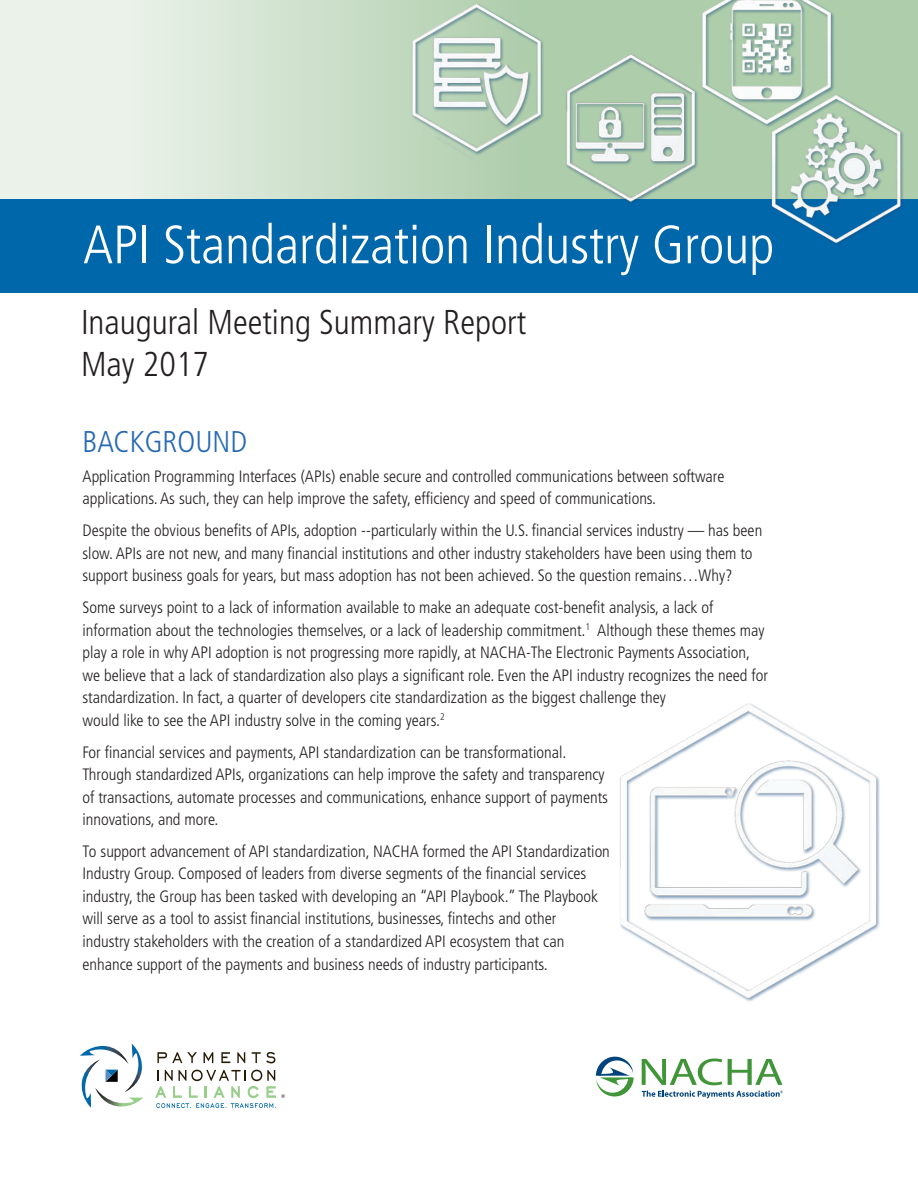
<style>
.page{position:relative;width:918px;height:1188px;background:#fff}
.page>*{position:absolute;margin:0;border:0;box-sizing:border-box;transform-origin:0 0}
.t1{font:300 condensed 54px "Frutiger";color:#fff}
.t2{font:300 condensed 34.5px/41.4px "Frutiger";color:#231f20}
.t3{font:300 condensed 30px "Frutiger";color:#2669b2}
.t4{font:300 condensed 16.5px/22.5px "Frutiger";color:#231f20}
</style>
<div class="page">
<svg style="left:642px;top:1059px;width:80px;height:26px"></svg>
<svg style="left:728px;top:1059px;width:54px;height:26px"></svg>
<svg style="left:596px;top:1056px;width:38px;height:41px"></svg>
<svg style="left:642px;top:1091px;width:141px;height:8px"></svg>
<svg style="left:157px;top:1052px;width:40px;height:11px"></svg>
<svg style="left:204px;top:1052px;width:9px;height:11px"></svg>
<svg style="left:221px;top:1052px;width:9px;height:11px"></svg>
<svg style="left:237px;top:1052px;width:8px;height:11px"></svg>
<svg style="left:252px;top:1052px;width:23px;height:11px"></svg>
<svg style="left:80px;top:1044px;width:63px;height:64px"></svg>
<svg style="left:155px;top:1070px;width:130px;height:38px"></svg>
<div style="left:0;top:0;width:918px;height:246px;background:#aecdab"></div>
<div style="left:0;top:0;width:534px;height:228px;background:linear-gradient(to right,#f5f9f5,#b0ceae)"></div>
<div style="left:0;top:199px;width:918px;height:93px;background:#0067aa"></div>
<img style="left:620px;top:703px;width:260px;height:299px">
<div style="left:770px;top:94px;width:134px;height:153px;background:#174b7e;opacity:.55"></div>
<img style="left:770px;top:94px;width:131px;height:153px">
<img style="left:702px;top:0;width:132px;height:127px">
<img style="left:566px;top:54px;width:131px;height:149px">
<img style="left:408px;top:3px;width:135px;height:156px">
<h1 class="t1" style="left:83px;top:214px;width:693px">API Standardization Industry Group</h1>
<h2 class="t2" style="left:81px;top:302px;width:447px">Inaugural Meeting Summary Report<br>May 2017</h2>
<h3 class="t3" style="left:82px;top:425px;width:166px">Background</h3>
<p class="t4" style="left:82px;top:465px;width:644px">Application Programming Interfaces (APIs) enable secure and controlled communications between software applications. As such, they can help improve the safety, efficiency and speed of communications.</p>
<p class="t4" style="left:82px;top:519px;width:681px">Despite the obvious benefits of APIs, adoption --particularly within the U.S. financial services industry — has been slow. APIs are not new, and many financial institutions and other industry stakeholders have been using them to support business goals for years, but mass adoption has not been achieved. So the question remains…Why?</p>
<p class="t4" style="left:82px;top:596px;width:687px">Some surveys point to a lack of information available to make an adequate cost-benefit analysis, a lack of information about the technologies themselves, or a lack of leadership commitment.<sup>1</sup> Although these themes may play a role in why API adoption is not progressing more rapidly, at NAC HA-The Electronic Payments Association, we believe that a lack of standardization also plays a significant role. Even the API industry recognizes the need for standardization. In fact, a quarter of developers cite standardization as the biggest challenge they<br>would like to see the API industry solve in the coming years.<sup>2</sup></p>
<p class="t4" style="left:82px;top:741px;width:527px">For financial services and payments, API standardization can be transformational.<br>Through standardized APIs, organizations can help improve the safety and transparency of transactions, automate processes and communications, enhance support of payments innovations, and more.</p>
<p class="t4" style="left:82px;top:840px;width:529px">To support advancement of API standardization, NAC HA formed the API Standardization Industry Group. Composed of leaders from diverse segments of the financial services industry, the Group has been tasked with developing an “API Playbook.” The Playbook will serve as a tool to assist financial institutions, businesses, fintechs and other<br>industry stakeholders with the creation of a standardized API ecosystem that can enhance support of the payments and business needs of industry participants.</p>
</div>
